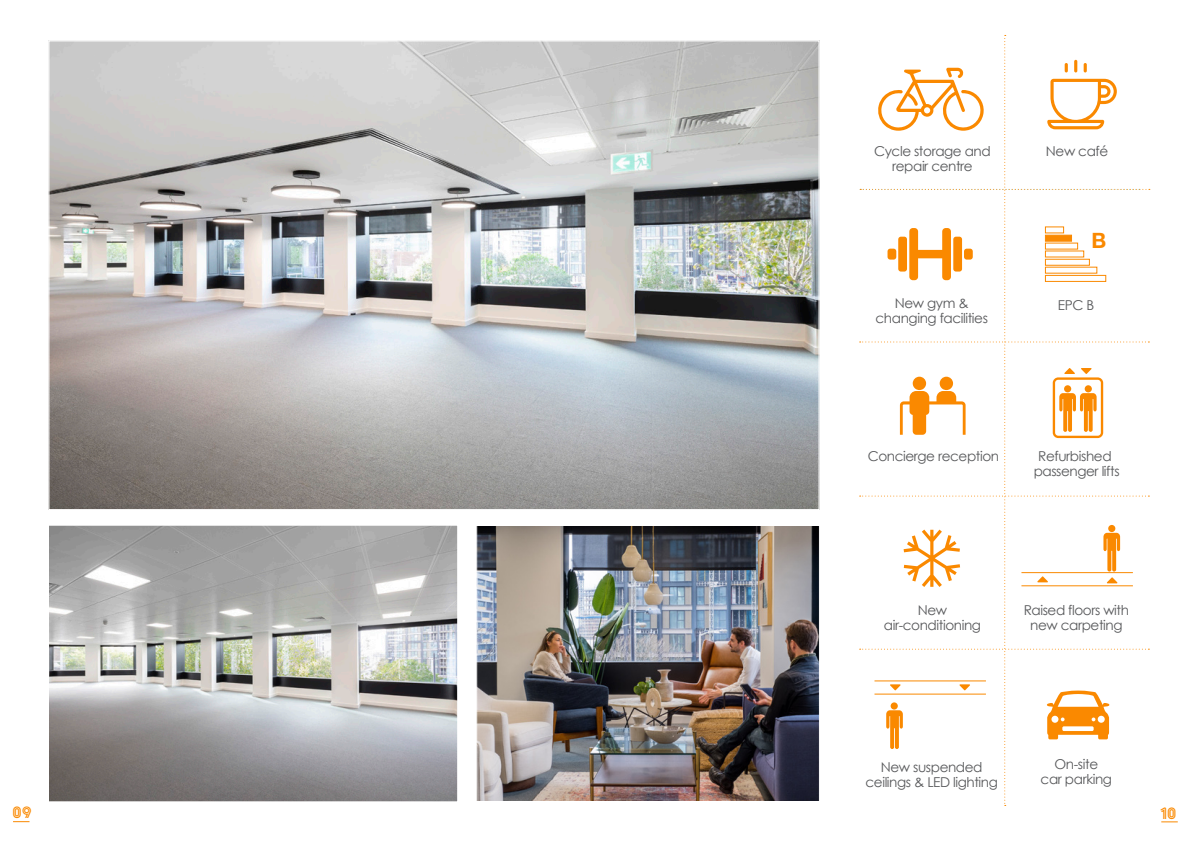
<style>
.page{position:relative;width:1191px;height:842px;background:#fff}
.page>*{position:absolute;margin:0;border:0;box-sizing:border-box;transform-origin:0 0}
.t1{font:700 21.1px "Helvetica Neue";color:#fa8900}
.t2{font:16.4px "Havelock Complete Inline";color:#fa8900}
.t3{font:13.6px/15px "Century Gothic";letter-spacing:-.03em;color:#57585a;text-align:center}
</style>
<div class="page">
<svg style="left:859px;top:35px;width:290px;height:771px"></svg>
<img style="left:50px;top:42px;width:767px;height:466px">
<svg style="left:13px;top:821px;width:17px;height:1px"></svg>
<svg style="left:1161px;top:821px;width:16px;height:1px"></svg>
<img style="left:478px;top:527px;width:339px;height:273px">
<div style="left:476px;top:525px;width:343px;height:277px;border:1px solid #fff"></div>
<img style="left:50px;top:527px;width:406px;height:273px">
<div style="left:48px;top:525px;width:410px;height:277px;border:1px solid #fff"></div>
<div style="left:1045px;top:275px;width:61px;height:7px;border:1px solid #fa8900"></div>
<div style="left:1045px;top:235px;width:27px;height:7px;background:#fa8900;border:1px solid #fa8900"></div>
<p class="t3" style="left:874px;top:144px;width:118px">Cycle storage and repair centre</p>
<p class="t3" style="left:1046px;top:143px;width:64px">New café</p>
<p class="t1" style="left:1091px;top:224px;width:16px">B</p>
<p class="t3" style="left:894px;top:296px;width:75px">New gym &amp;</p>
<p class="t3" style="left:1058px;top:298px;width:38px">EPC B</p>
<p class="t3" style="left:875px;top:311px;width:114px">changing facilities</p>
<p class="t3" style="left:867px;top:448px;width:133px">Concierge reception</p>
<p class="t3" style="left:1038px;top:449px;width:75px">Refurbished</p>
<p class="t3" style="left:1033px;top:464px;width:87px">passenger lifts</p>
<p class="t3" style="left:917px;top:603px;width:31px">New</p>
<p class="t3" style="left:884px;top:618px;width:99px">air-conditioning</p>
<p class="t3" style="left:1023px;top:603px;width:107px">Raised floors with</p>
<p class="t3" style="left:1030px;top:618px;width:94px">new carpeting</p>
<p class="t3" style="left:881px;top:759px;width:103px">New suspended</p>
<p class="t3" style="left:865px;top:774px;width:134px">ceilings &amp; LED lighting</p>
<p class="t3" style="left:1054px;top:756px;width:45px">On-site</p>
<p class="t3" style="left:1040px;top:771px;width:73px">car parking</p>
<p class="t2" style="left:11px;top:799px;width:24px">09</p>
<p class="t2" style="left:1158px;top:799px;width:21px">10</p>
</div>
